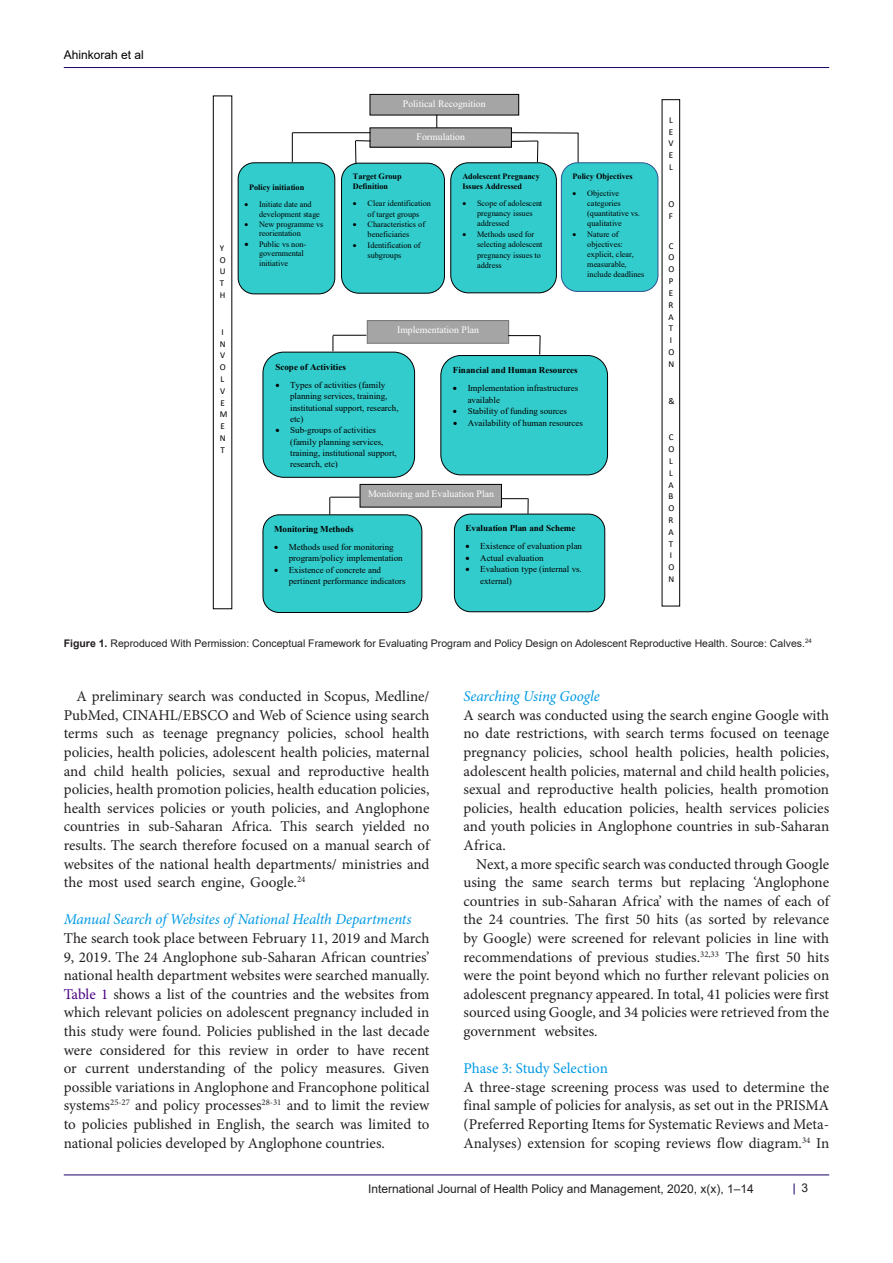
<style>
.page{position:relative;width:893px;height:1263px;background:#fff}
.page>*{position:absolute;margin:0;border:0;box-sizing:border-box;transform-origin:0 0}
.t1{font:15px/18.6px "Minion Pro";color:#231f20;text-align:justify}
.heading_2{font:italic 15px "Minion Pro";letter-spacing:-.01em;color:#0099e5}
.heading_2-2{font:15px "Minion Pro";color:#0099e5}
.t2{font:12px "Arial";color:#231f20}
.t3{font:12px "Arial";color:#000001}
.t4{font:10.5px "Arial";color:#231f20}
.t5{font:9.75px "Times New Roman";color:#fff}
.t6{font:9px/11.1px "Times New Roman";color:#000}
.t7{font:700 9px "Times New Roman";color:#000}
.t8{font:9px/11.9px "Calibri";color:#000}
.t9{font:8.25px/10.1px "Times New Roman";color:#000}
.t10{font:700 8.25px/10.1px "Times New Roman";color:#000}
.s1{font-weight:700}
.s2{color:#4b0082}
</style>
<div class="page">
<hr style="left:64px;top:67px;width:765px;height:1px;background:#190066">
<hr style="left:64px;top:1175px;width:765px;height:1px;background:#190066">
<div style="left:370px;top:94px;width:149px;height:21px;background:#a5a5a5"></div>
<div style="left:370px;top:94px;width:149px;height:21px;border:1px solid #000"></div>
<svg style="left:436px;top:115px;width:1px;height:12px"></svg>
<div style="left:370px;top:128px;width:141px;height:19px;background:#a5a5a5"></div>
<div style="left:370px;top:127px;width:142px;height:21px;border:1px solid #000"></div>
<div style="left:238px;top:163px;width:97px;height:131px;background:#3cc;border:1px solid #000;border-radius:16px"></div>
<div style="left:341px;top:163px;width:104px;height:131px;background:#3cc;border:1px solid #000;border-radius:17px"></div>
<div style="left:450px;top:162px;width:107px;height:131px;background:#3cc;border:1px solid #000;border-radius:18px"></div>
<div style="left:561px;top:162px;width:97px;height:130px;background:#3cc;border:1px solid #2f528f;border-radius:16px"></div>
<div style="left:367px;top:321px;width:142px;height:22px;background:#a5a5a5"></div>
<div style="left:367px;top:320px;width:142px;height:24px;border:1px solid #787878"></div>
<div style="left:263px;top:352px;width:152px;height:126px;background:#3cc;border:1px solid #000;border-radius:21px"></div>
<div style="left:440px;top:355px;width:168px;height:120px;background:#3cc;border:1px solid #000;border-radius:20px"></div>
<div style="left:263px;top:514px;width:159px;height:99px;background:#3cc;border:1px solid #000;border-radius:16px"></div>
<div style="left:360px;top:484px;width:141px;height:23px;background:#a5a5a5"></div>
<div style="left:360px;top:484px;width:142px;height:23px;border:1px solid #000"></div>
<div style="left:454px;top:514px;width:151px;height:98px;background:#3cc;border:1px solid #000;border-radius:16px"></div>
<svg style="left:512px;top:141px;width:26px;height:21px"></svg>
<hr style="left:512px;top:132px;width:67px;height:1px;background:#000">
<svg style="left:578px;top:133px;width:1px;height:29px"></svg>
<hr style="left:292px;top:132px;width:79px;height:1px;background:#000">
<svg style="left:292px;top:133px;width:1px;height:29px"></svg>
<svg style="left:355px;top:140px;width:16px;height:24px"></svg>
<div style="left:662px;top:99px;width:18px;height:507px;border:1px solid #000"></div>
<hr style="left:333px;top:335px;width:33px;height:1px;background:#000">
<svg style="left:333px;top:336px;width:1px;height:15px"></svg>
<hr style="left:508px;top:335px;width:32px;height:1px;background:#000">
<svg style="left:539px;top:336px;width:1px;height:19px"></svg>
<hr style="left:330px;top:497px;width:30px;height:1px;background:#000">
<svg style="left:330px;top:497px;width:1px;height:17px"></svg>
<svg style="left:501px;top:498px;width:28px;height:16px"></svg>
<div style="left:213px;top:95px;width:19px;height:514px;border:1px solid #000"></div>
<p class="t3" style="left:64px;top:46px;width:82px">Ahinkorah et al</p>
<p class="t8" style="left:220px;top:242px;width:7px">Y<br>O<br>U<br>T<br>H</p>
<p class="t8" style="left:220px;top:325px;width:9px">I<br>N<br>V<br>O<br>L<br>V<br>E<br>M<br>E<br>N<br>T</p>
<p class="t10" style="left:249px;top:182px;width:57px">Policy initiation</p>
<p class="t9" style="left:259px;top:200px;width:62px;line-height:9.4px;text-indent:-15px">• Initiate date and development stage</p>
<p class="t9" style="left:259px;top:219px;width:66px;line-height:9.4px;text-indent:-15px">• New programme vs reorientation</p>
<p class="t9" style="left:259px;top:239px;width:49px;line-height:9.4px;text-indent:-15px">• Public vs non&shy;governmental initiative</p>
<p class="t5" style="left:403px;top:97px;width:84px">Political Recognition</p>
<p class="t5" style="left:417px;top:130px;width:50px">Formulation</p>
<p class="t10" style="left:353px;top:171px;width:50px">Target Group<br>Definition</p>
<p class="t9" style="left:353px;top:198px;width:79px;text-align:center">• Clear identification of target groups</p>
<p class="t9" style="left:353px;top:219px;width:74px;text-align:center">• Characteristics of beneficiaries</p>
<p class="t9" style="left:353px;top:240px;width:69px;text-align:center">• Identification of subgroups</p>
<p class="t10" style="left:462px;top:171px;width:79px">Adolescent Pregnancy<br>Issues Addressed</p>
<p class="t9" style="left:477px;top:198px;width:67px;text-indent:-15px">• Scope of adolescent pregnancy issues addressed</p>
<p class="t9" style="left:477px;top:229px;width:67px;text-indent:-15px">• Methods used for selecting adolescent pregnancy issues to address</p>
<p class="t5" style="left:397px;top:323px;width:83px">Implementation Plan</p>
<p class="t10" style="left:573px;top:170px;width:62px">Policy Objectives</p>
<p class="t9" style="left:587px;top:188px;width:54px;text-indent:-15px">• Objective categories (quantitative vs. qualitative</p>
<p class="t9" style="left:587px;top:229px;width:59px;text-indent:-15px">• Nature of objectives: explicit, clear, measurable, include deadlines</p>
<p class="t7" style="left:275px;top:361px;width:72px">Scope of Activities</p>
<p class="t6" style="left:290px;top:379px;width:110px;text-indent:-15px">• Types of activities (family planning services, training, institutional support, research, etc)</p>
<p class="t6" style="left:290px;top:425px;width:108px;text-indent:-15px">• Sub-groups of activities (family planning services, training, institutional support, research, etc)</p>
<p class="t7" style="left:453px;top:364px;width:126px">Financial and Human Resources</p>
<p class="t6" style="left:468px;top:383px;width:112px;text-indent:-15px">• Implementation infrastructures available</p>
<p class="t6" style="left:453px;top:405px;width:115px">• Stability of funding sources</p>
<p class="t6" style="left:453px;top:417px;width:131px">• Availability of human resources</p>
<p class="t5" style="left:368px;top:487px;width:127px">Monitoring and Evaluation Plan</p>
<p class="t7" style="left:465px;top:521px;width:111px">Evaluation Plan and Scheme</p>
<p class="t6" style="left:465px;top:540px;width:118px">• Existence of evaluation plan</p>
<p class="t6" style="left:465px;top:552px;width:80px">• Actual evaluation</p>
<p class="t6" style="left:480px;top:563px;width:103px;text-indent:-15px">• Evaluation type (internal vs. external)</p>
<p class="t7" style="left:274px;top:522px;width:81px">Monitoring Methods</p>
<p class="t6" style="left:289px;top:541px;width:115px;text-indent:-15px">• Methods used for monitoring program/policy implementation</p>
<p class="t6" style="left:289px;top:564px;width:118px;text-indent:-15px">• Existence of concrete and pertinent performance indicators</p>
<p class="t8" style="left:668px;top:114px;width:7px;text-align:justify">L E V E L</p>
<p class="t8" style="left:668px;top:197px;width:7px">O<br>F</p>
<p class="t8" style="left:668px;top:240px;width:7px">C<br>O<br>O<br>P<br>E<br>R<br>A<br>T<br>I<br>O<br>N</p>
<p class="t8" style="left:668px;top:394px;width:8px">&amp;</p>
<p class="t8" style="left:668px;top:431px;width:7px">C<br>O<br>L<br>L<br>A<br>B<br>O<br>R<br>A<br>T<br>I<br>O<br>N</p>
<p class="t4" style="left:64px;top:636px;width:749px"><span class="s1">Figure 1.</span> Reproduced With Permission: Conceptual Framework for Evaluating Program and Policy Design on Adolescent Reproductive Health. Source: Calves.<sup>24</sup></p>
<p class="t1" style="left:64px;top:687px;width:367px;text-indent:13px">A preliminary search was conducted in Scopus, Medline/ PubMed, CINAHL/EBSCO and Web of Science using search terms such as teenage pregnancy policies, school health policies, health policies, adolescent health policies, maternal and child health policies, sexual and reproductive health policies, health promotion policies, health education policies, health services policies or youth policies, and Anglophone countries in sub-Saharan Africa. This search yielded no results. The search therefore focused on a manual search of websites of the national health departments/ ministries and the most used search engine, Google.<sup>24</sup></p>
<p class="heading_2" style="left:64px;top:909px;width:349px">Manual Search of Websites of National Health Departments</p>
<p class="t1" style="left:64px;top:929px;width:367px">The search took place between February 11, 2019 and March 9, 2019. The 24 Anglophone sub-Saharan African countries’ national health department websites were searched manually.<br><span class="s2">Table 1</span> shows a list of the countries and the websites from which relevant policies on adolescent pregnancy included in this study were found. Policies published in the last decade were considered for this review in order to have recent or current understanding of the policy measures. Given possible variations in Anglophone and Francophone political systems<sup>25-27</sup> and policy processes<sup>28-31</sup> and to limit the review to policies published in English, the search was limited to national policies developed by Anglophone countries.</p>
<p class="heading_2" style="left:463px;top:686px;width:138px">Searching Using Google</p>
<p class="t1" style="left:463px;top:706px;width:367px">A search was conducted using the search engine Google with no date restrictions, with search terms focused on teenage pregnancy policies, school health policies, health policies, adolescent health policies, maternal and child health policies, sexual and reproductive health policies, health promotion policies, health education policies, health services policies and youth policies in Anglophone countries in sub-Saharan Africa.</p>
<p class="t1" style="left:463px;top:855px;width:367px;text-indent:13px">Next, a more specific search was conducted through Google using the same search terms but replacing ‘Anglophone countries in sub-Saharan Africa’ with the names of each of the 24 countries. The first 50 hits (as sorted by relevance by Google) were screened for relevant policies in line with recommendations of previous studies.<sup>32,33</sup> The first 50 hits were the point beyond which no further relevant policies on adolescent pregnancy appeared. In total, 41 policies were first sourced using Google, and 34 policies were retrieved from the government websites.</p>
<p class="heading_2-2" style="left:463px;top:1058px;width:146px">Phase 3: Study Selection</p>
<p class="t1" style="left:463px;top:1078px;width:367px">A three-stage screening process was used to determine the final sample of policies for analysis, as set out in the PRISMA (Preferred Reporting Items for Systematic Reviews and Meta-Analyses) extension for scoping reviews flow diagram.<sup>34</sup> In</p>
<p class="t2" style="left:368px;top:1180px;width:387px">International Journal of Health Policy and Management, 2020, x(x), 1–14</p>
<p class="t2" style="left:801px;top:1180px;width:8px">3</p>
</div>
